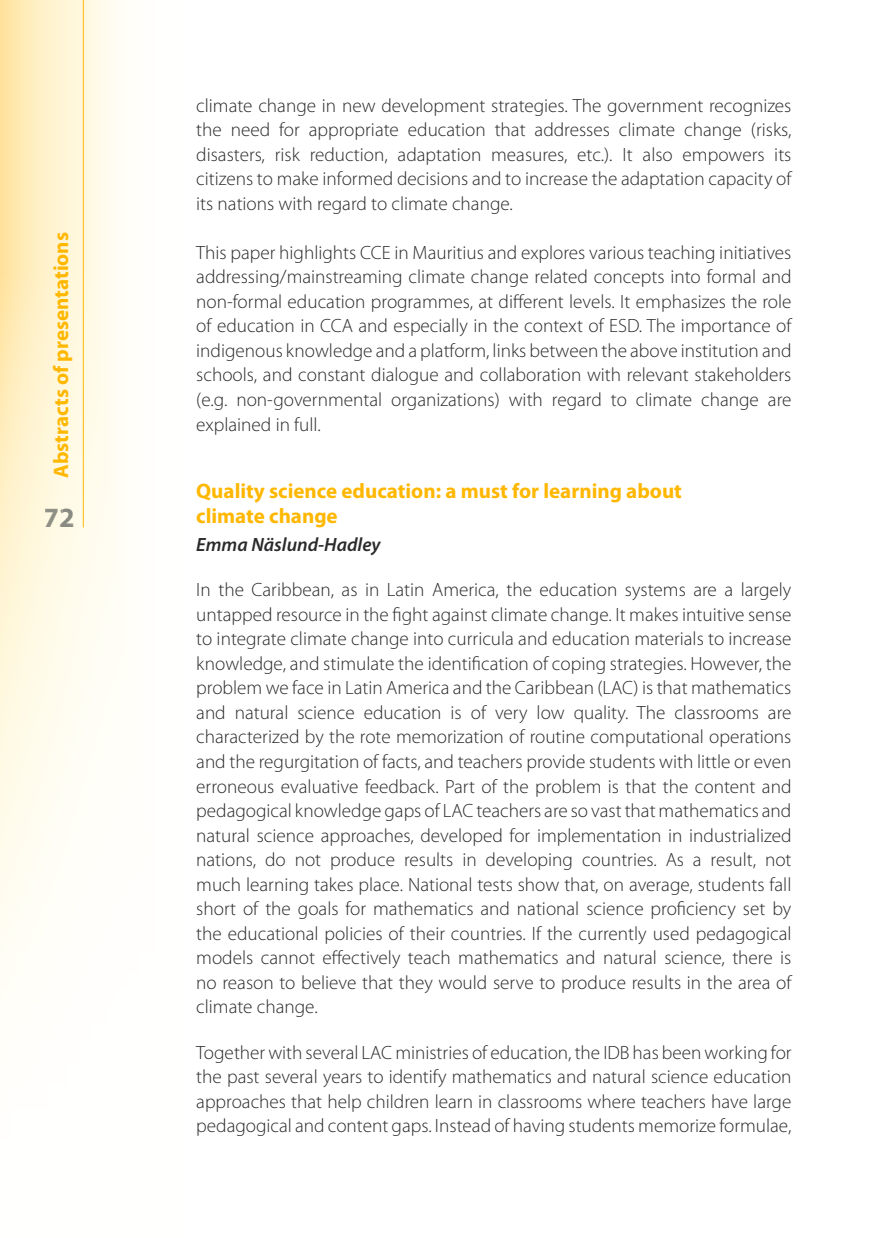
<style>
.page{position:relative;width:891px;height:1238px;background:#fff}
.page>*{position:absolute;margin:0;border:0;box-sizing:border-box;transform-origin:0 0}
.t1{font:700 28.05px "Myriad Pro";color:#767575}
.t2{font:700 21px/25.2px "Myriad Pro";color:#ffb700}
.t3{font:300 19.2px/24.5px "Myriad Pro";color:#2a2a2c;text-align:justify}
.t4{font:italic 600 19.2px "Myriad Pro";color:#2a2a2c}
</style>
<div class="page">
<img style="left:0;top:0;width:119px;height:974px">
<img style="left:45px;top:509px;width:28px;height:18px">
<hr style="left:83px;top:0;width:1px;height:527px;background:#ffb700">
<p class="t2" style="left:50px;top:478px;width:247px;rotate:-90deg">Abstracts of presentations</p>
<h1 class="t1" style="left:44px;top:507px;width:33px">72</h1>
<p class="t3" style="left:196px;top:95px;width:597px">climate change in new development strategies. The government recognizes the need for appropriate education that addresses climate change (risks, disasters, risk reduction, adaptation measures, etc.). It also empowers its citizens to make informed decisions and to increase the adaptation capacity of its nations with regard to climate change.</p>
<p class="t3" style="left:196px;top:242px;width:597px">This paper highlights CCE in Mauritius and explores various teaching initiatives addressing/mainstreaming climate change related concepts into formal and non-formal education programmes, at different levels. It emphasizes the role of education in CCA and especially in the context of ESD. The importance of indigenous knowledge and a platform, links between the above institution and schools, and constant dialogue and collaboration with relevant stakeholders (e.g. non-governmental organizations) with regard to climate change are explained in full.</p>
<p class="t2" style="left:196px;top:479px;width:487px">Quality science education: a must for learning about climate change</p>
<p class="t4" style="left:196px;top:537px;width:186px">Emma Näslund-Hadley</p>
<p class="t3" style="left:196px;top:579px;width:597px">In the Caribbean, as in Latin America, the education systems are a largely untapped resource in the fight against climate change. It makes intuitive sense to integrate climate change into curricula and education materials to increase knowledge, and stimulate the identification of coping strategies. However, the problem we face in Latin America and the Caribbean (LAC) is that mathematics and natural science education is of very low quality. The classrooms are characterized by the rote memorization of routine computational operations and the regurgitation of facts, and teachers provide students with little or even erroneous evaluative feedback. Part of the problem is that the content and pedagogical knowledge gaps of LAC teachers are so vast that mathematics and natural science approaches, developed for implementation in industrialized nations, do not produce results in developing countries. As a result, not much learning takes place. National tests show that, on average, students fall short of the goals for mathematics and national science proficiency set by the educational policies of their countries. If the currently used pedagogical models cannot effectively teach mathematics and natural science, there is no reason to believe that they would serve to produce results in the area of climate change.</p>
<p class="t3" style="left:196px;top:1041px;width:597px">Together with several LAC ministries of education, the IDB has been working for the past several years to identify mathematics and natural science education approaches that help children learn in classrooms where teachers have large pedagogical and content gaps. Instead of having students memorize formulae,</p>
</div>
